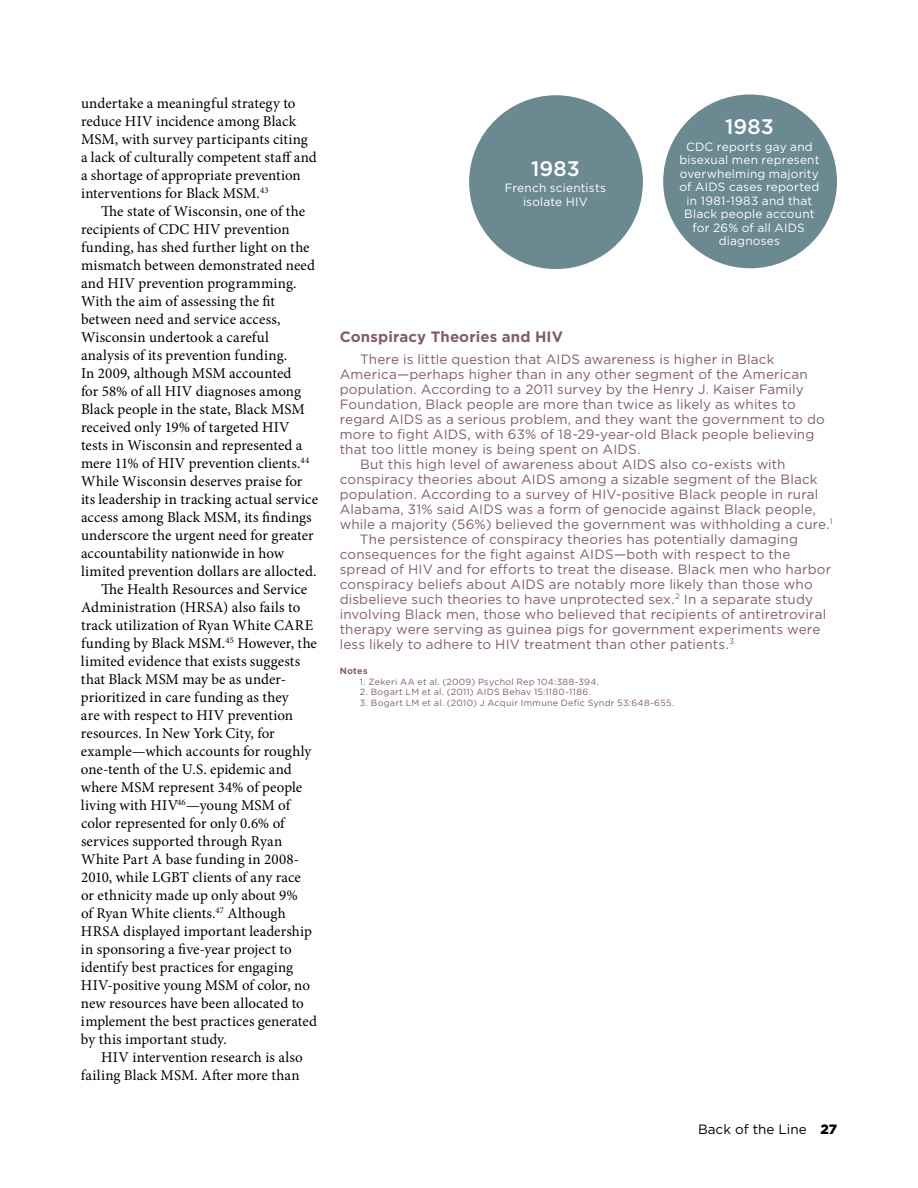
<style>
.page{position:relative;width:918px;height:1188px;background:#fff}
.page>*{position:absolute;margin:0;border:0;box-sizing:border-box;transform-origin:0 0}
.t1{font:500 21px "Gotham";letter-spacing:.005em;color:#fff}
.t2{font:15px/18px "Minion Pro";letter-spacing:.005em;color:#000}
.t3{font:700 15px "Gotham";letter-spacing:.01em;color:#845c68}
.t4{font:13.5px "Gotham";letter-spacing:.01em;color:#845c68}
.t5{font:13.5px "Gotham";color:#000}
.t6{font:12px/13.5px "Gotham";letter-spacing:.015em;color:#fff;text-align:center}
.t7{font:9px "Gotham";letter-spacing:.03em;color:#845c68}
.t8{font:700 9px "Gotham";letter-spacing:.025em;color:#845c68}
.s1{font-weight:900}
</style>
<div class="page">
<div style="left:469px;top:95px;width:174px;height:174px;background:#6b8991;border-radius:50%"></div>
<div style="left:663px;top:94px;width:174px;height:174px;background:#6b8991;border-radius:50%"></div>
<p class="t2" style="left:81px;top:94px;width:237px">undertake a meaningful strategy to reduce HIV incidence among Black MSM, with survey participants citing a lack of culturally competent staff and a shortage of appropriate prevention interventions for Black MSM.<sup>43</sup></p>
<p class="t2" style="left:101px;top:202px;width:206px">The state of Wisconsin, one of the</p>
<p class="t2" style="left:81px;top:220px;width:210px">recipients of CDC HIV prevention</p>
<p class="t2" style="left:81px;top:238px;width:230px">funding, has shed further light on the</p>
<p class="t2" style="left:81px;top:256px;width:235px">mismatch between demonstrated need</p>
<p class="t2" style="left:81px;top:274px;width:217px">and HIV prevention programming.</p>
<p class="t2" style="left:81px;top:292px;width:196px">With the aim of assessing the fit</p>
<p class="t2" style="left:81px;top:310px;width:201px">between need and service access,</p>
<p class="t2" style="left:81px;top:328px;width:190px">Wisconsin undertook a careful</p>
<p class="t2" style="left:81px;top:346px;width:208px">analysis of its prevention funding.</p>
<p class="t2" style="left:81px;top:364px;width:212px">In 2009, although MSM accounted</p>
<p class="t2" style="left:81px;top:382px;width:222px">for 58% of all HIV diagnoses among</p>
<p class="t2" style="left:81px;top:400px;width:225px">Black people in the state, Black MSM</p>
<p class="t2" style="left:81px;top:418px;width:210px">received only 19% of targeted HIV</p>
<p class="t2" style="left:81px;top:436px;width:223px">tests in Wisconsin and represented a</p>
<p class="t2" style="left:81px;top:454px;width:230px">mere 11% of HIV prevention clients.<sup>44</sup></p>
<p class="t2" style="left:81px;top:472px;width:223px">While Wisconsin deserves praise for</p>
<p class="t2" style="left:81px;top:490px;width:239px">its leadership in tracking actual service</p>
<p class="t2" style="left:81px;top:508px;width:232px">access among Black MSM, its findings</p>
<p class="t2" style="left:81px;top:526px;width:234px">underscore the urgent need for greater</p>
<p class="t2" style="left:81px;top:544px;width:205px">accountability nationwide in how</p>
<p class="t2" style="left:81px;top:562px;width:237px">limited prevention dollars are allocted.</p>
<p class="t2" style="left:101px;top:580px;width:207px">The Health Resources and Service</p>
<p class="t2" style="left:81px;top:598px;width:221px">Administration (HRSA) also fails to</p>
<p class="t2" style="left:81px;top:616px;width:234px">track utilization of Ryan White CARE</p>
<p class="t2" style="left:81px;top:634px;width:237px">funding by Black MSM.<sup>45</sup> However, the</p>
<p class="t2" style="left:81px;top:652px;width:221px">limited evidence that exists suggests</p>
<p class="t2" style="left:81px;top:670px;width:207px">that Black MSM may be as under-</p>
<p class="t2" style="left:81px;top:688px;width:209px">prioritized in care funding as they</p>
<p class="t2" style="left:81px;top:706px;width:214px">are with respect to HIV prevention</p>
<p class="t2" style="left:81px;top:724px;width:195px">resources. In New York City, for</p>
<p class="t2" style="left:81px;top:742px;width:232px">example—which accounts for roughly</p>
<p class="t2" style="left:81px;top:760px;width:212px">one-tenth of the U.S. epidemic and</p>
<p class="t2" style="left:81px;top:778px;width:223px">where MSM represent 34% of people</p>
<p class="t2" style="left:81px;top:796px;width:211px">living with HIV<sup>46</sup>—young MSM of</p>
<p class="t2" style="left:81px;top:814px;width:205px">color represented for only 0.6% of</p>
<p class="t2" style="left:81px;top:832px;width:203px">services supported through Ryan</p>
<p class="t2" style="left:81px;top:850px;width:220px">White Part A base funding in 2008-</p>
<p class="t2" style="left:81px;top:868px;width:222px">2010, while LGBT clients of any race</p>
<p class="t2" style="left:81px;top:886px;width:218px">or ethnicity made up only about 9%</p>
<p class="t2" style="left:81px;top:904px;width:206px">of Ryan White clients.<sup>47</sup> Although</p>
<p class="t2" style="left:81px;top:922px;width:232px">HRSA displayed important leadership</p>
<p class="t2" style="left:81px;top:940px;width:212px">in sponsoring a five-year project to</p>
<p class="t2" style="left:81px;top:958px;width:214px">identify best practices for engaging</p>
<p class="t2" style="left:81px;top:976px;width:231px">HIV-positive young MSM of color, no</p>
<p class="t2" style="left:81px;top:994px;width:224px">new resources have been allocated to</p>
<p class="t2" style="left:81px;top:1012px;width:238px">implement the best practices generated</p>
<p class="t2" style="left:81px;top:1030px;width:147px">by this important study.</p>
<p class="t2" style="left:101px;top:1048px;width:203px">HIV intervention research is also</p>
<p class="t2" style="left:81px;top:1066px;width:220px">failing Black MSM. After more than</p>
<h1 class="t1" style="left:531px;top:154px;width:50px">1983</h1>
<p class="t6" style="left:505px;top:181px;width:103px">French scientists isolate HIV</p>
<h1 class="t1" style="left:725px;top:113px;width:50px">1983</h1>
<p class="t6" style="left:679px;top:140px;width:142px">CDC reports gay and bisexual men represent overwhelming majority of AIDS cases reported in 1981-1983 and that<br>Black people account for 26% of all AIDS diagnoses</p>
<p class="t3" style="left:340px;top:327px;width:225px">Conspiracy Theories and HIV</p>
<p class="t4" style="left:360px;top:350px;width:416px">There is little question that AIDS awareness is higher in Black</p>
<p class="t4" style="left:340px;top:365px;width:470px">America—perhaps higher than in any other segment of the American</p>
<p class="t4" style="left:340px;top:380px;width:466px">population. According to a 2011 survey by the Henry J. Kaiser Family</p>
<p class="t4" style="left:340px;top:395px;width:458px">Foundation, Black people are more than twice as likely as whites to</p>
<p class="t4" style="left:340px;top:410px;width:487px">regard AIDS as a serious problem, and they want the government to do</p>
<p class="t4" style="left:340px;top:425px;width:476px">more to fight AIDS, with 63% of 18-29-year-old Black people believing</p>
<p class="t4" style="left:340px;top:440px;width:302px">that too little money is being spent on AIDS.</p>
<p class="t4" style="left:360px;top:455px;width:427px">But this high level of awareness about AIDS also co-exists with</p>
<p class="t4" style="left:340px;top:470px;width:479px">conspiracy theories about AIDS among a sizable segment of the Black</p>
<p class="t4" style="left:340px;top:485px;width:480px">population. According to a survey of HIV-positive Black people in rural</p>
<p class="t4" style="left:340px;top:500px;width:478px">Alabama, 31% said AIDS was a form of genocide against Black people,</p>
<p class="t4" style="left:340px;top:515px;width:494px">while a majority (56%) believed the government was withholding a cure.<sup>1</sup></p>
<p class="t4" style="left:360px;top:530px;width:440px">The persistence of conspiracy theories has potentially damaging</p>
<p class="t4" style="left:340px;top:545px;width:452px">consequences for the fight against AIDS—both with respect to the</p>
<p class="t4" style="left:340px;top:560px;width:493px">spread of HIV and for efforts to treat the disease. Black men who harbor</p>
<p class="t4" style="left:340px;top:575px;width:475px">conspiracy beliefs about AIDS are notably more likely than those who</p>
<p class="t4" style="left:340px;top:590px;width:475px">disbelieve such theories to have unprotected sex.<sup>2</sup> In a separate study</p>
<p class="t4" style="left:340px;top:605px;width:488px">involving Black men, those who believed that recipients of antiretroviral</p>
<p class="t4" style="left:340px;top:620px;width:482px">therapy were serving as guinea pigs for government experiments were</p>
<p class="t4" style="left:340px;top:635px;width:396px">less likely to adhere to HIV treatment than other patients.<sup>3</sup></p>
<p class="t8" style="left:340px;top:665px;width:29px">Notes</p>
<p class="t7" style="left:360px;top:676px;width:241px">1. Zekeri AA et al. (2009) Psychol Rep 104:388-394.</p>
<p class="t7" style="left:360px;top:686px;width:232px">2. Bogart LM et al. (2011) AIDS Behav 15:1180-1186.</p>
<p class="t7" style="left:360px;top:697px;width:316px">3. Bogart LM et al. (2010) J Acquir Immune Defic Syndr 53:648-655.</p>
<p class="t5" style="left:698px;top:1121px;width:140px">Back of the Line <span class="s1">27</span></p>
</div>
